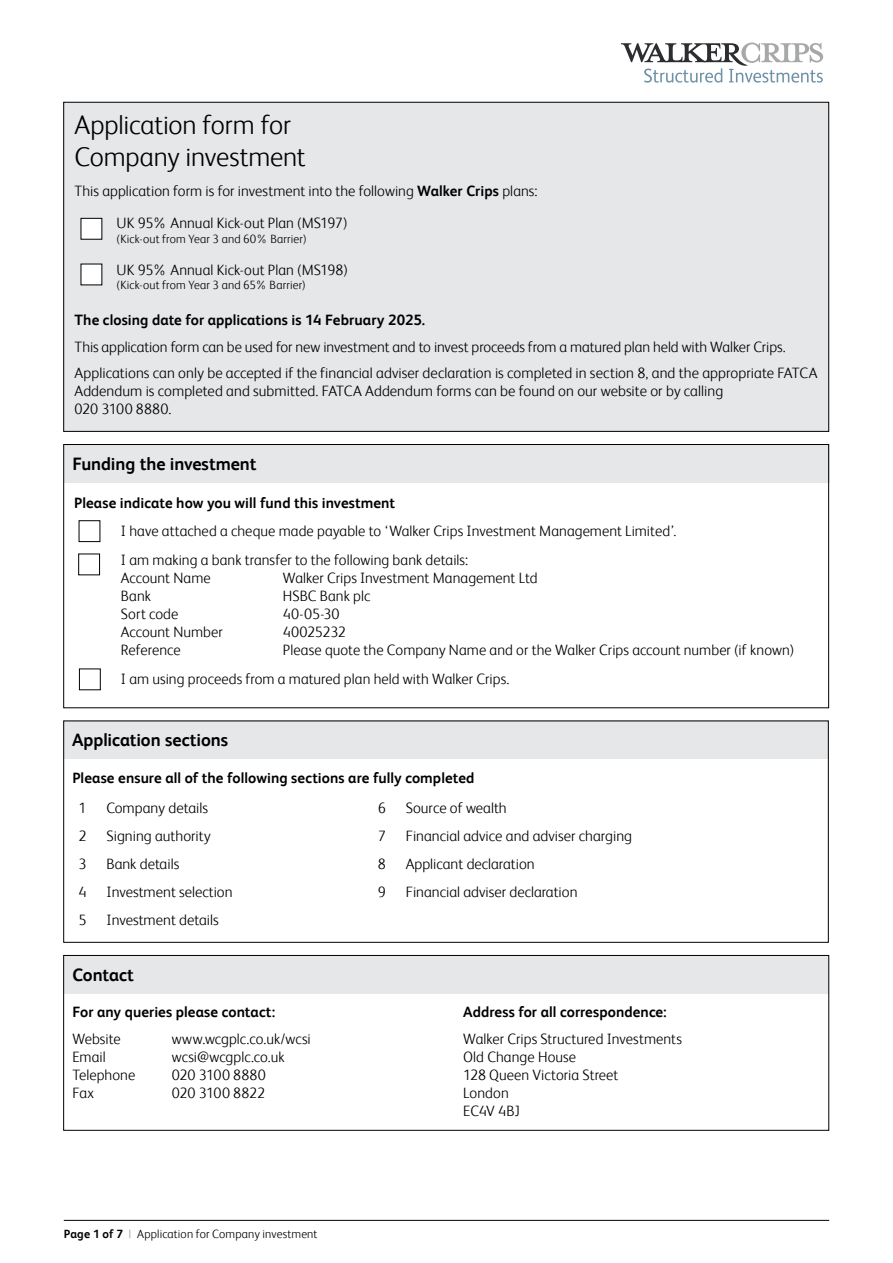
<style>
.page{position:relative;width:893px;height:1263px;background:#fff}
.page>*{position:absolute;margin:0;border:0;box-sizing:border-box;transform-origin:0 0}
.t1{font:300 27px/31.2px "FS Albert";letter-spacing:-.005em;color:#000}
.t2{font:700 18px "FS Albert";letter-spacing:-.005em;color:#000}
.t3{font:300 15px/18px "FS Albert";color:#000}
.t4{font:700 15px "FS Albert";letter-spacing:.005em;color:#000}
.t5{font:300 12px "FS Albert";letter-spacing:.015em;color:#000}
.s1{font-weight:700}
.s2{color:#939598}
</style>
<div class="page">
<hr style="left:64px;top:1220px;width:765px;height:1px;background:#000">
<svg style="left:621px;top:43px;width:202px;height:40px"></svg>
<div style="left:64px;top:444px;width:765px;height:39px;background:#e6e7e8"></div>
<div style="left:79px;top:520px;width:21px;height:22px;border:1px solid #000"></div>
<div style="left:78px;top:554px;width:22px;height:21px;border:1px solid #000"></div>
<div style="left:63px;top:444px;width:766px;height:264px;border:1px solid #000"></div>
<div style="left:64px;top:721px;width:765px;height:38px;background:#e6e7e8"></div>
<div style="left:64px;top:955px;width:765px;height:38px;background:#e6e7e8"></div>
<div style="left:63px;top:955px;width:766px;height:175px;border:1px solid #000"></div>
<div style="left:64px;top:102px;width:765px;height:329px;background:#e6e7e8"></div>
<div style="left:81px;top:218px;width:21px;height:21px;background:#fff"></div>
<div style="left:81px;top:264px;width:21px;height:21px;background:#fff"></div>
<h1 class="t1" style="left:75px;top:109px;width:233px">Application form for<br>Company investment</h1>
<p class="t3" style="left:117px;top:175px;width:422px;line-height:31.8px;text-indent:-42px">This application form is for investment into the following <span class="s1">Walker Crips</span> plans:<br>UK 95% Annual Kick-out Plan (MS197)</p>
<p class="t5" style="left:117px;top:231px;width:191px">(Kick-out from Year 3 and 60% Barrier)</p>
<p class="t3" style="left:117px;top:261px;width:233px">UK 95% Annual Kick-out Plan (MS198)</p>
<p class="t5" style="left:117px;top:278px;width:191px">(Kick-out from Year 3 and 65% Barrier)</p>
<p class="t4" style="left:75px;top:311px;width:352px">The closing date for applications is 14 February 2025.</p>
<p class="t3" style="left:75px;top:333px;width:744px;line-height:26.5px">This application form can be used for new investment and to invest proceeds from a matured plan held with Walker Crips.<br>Applications can only be accepted if the financial adviser declaration is completed in section 8, and the appropriate FATCA</p>
<p class="t3" style="left:75px;top:382px;width:650px">Addendum is completed and submitted. FATCA Addendum forms can be found on our website or by calling<br>020 3100 8880.</p>
<p class="t2" style="left:72px;top:453px;width:186px">Funding the investment</p>
<p class="t4" style="left:74px;top:494px;width:323px">Please indicate how you will fund this investment</p>
<p class="t3" style="left:121px;top:516px;width:557px;line-height:29.1px">I have attached a cheque made payable to ‘Walker Crips Investment Management Limited’.<br>I am making a bank transfer to the following bank details:</p>
<p class="t3" style="left:121px;top:569px;width:91px">Account Name</p>
<p class="t3" style="left:283px;top:569px;width:256px">Walker Crips Investment Management Ltd</p>
<p class="t3" style="left:121px;top:587px;width:32px">Bank</p>
<p class="t3" style="left:283px;top:587px;width:89px">HSBC Bank plc</p>
<p class="t3" style="left:121px;top:605px;width:59px">Sort code</p>
<p class="t3" style="left:283px;top:605px;width:58px">40-05-30</p>
<p class="t3" style="left:121px;top:623px;width:103px">Account Number</p>
<p class="t3" style="left:283px;top:623px;width:65px">40025232</p>
<p class="t3" style="left:121px;top:641px;width:61px">Reference</p>
<p class="t3" style="left:121px;top:635px;width:675px;line-height:29px;text-indent:162px">Please quote the Company Name and or the Walker Crips account number (if known)<br>I am using proceeds from a matured plan held with Walker Crips.</p>
<p class="t2" style="left:72px;top:730px;width:158px">Application sections</p>
<p class="t4" style="left:72px;top:769px;width:404px">Please ensure all of the following sections are fully completed</p>
<p class="t3" style="left:78px;top:798px;width:10px">1</p>
<p class="t3" style="left:106px;top:798px;width:103px">Company details</p>
<p class="t3" style="left:378px;top:798px;width:10px">6</p>
<p class="t3" style="left:406px;top:798px;width:102px">Source of wealth</p>
<p class="t3" style="left:78px;top:826px;width:10px">2</p>
<p class="t3" style="left:106px;top:826px;width:106px">Signing authority</p>
<p class="t3" style="left:378px;top:826px;width:10px">7</p>
<p class="t3" style="left:406px;top:826px;width:228px">Financial advice and adviser charging</p>
<p class="t3" style="left:78px;top:854px;width:10px">3</p>
<p class="t3" style="left:106px;top:854px;width:74px">Bank details</p>
<p class="t3" style="left:378px;top:854px;width:10px">8</p>
<p class="t3" style="left:406px;top:854px;width:130px">Applicant declaration</p>
<p class="t3" style="left:78px;top:882px;width:10px">4</p>
<p class="t3" style="left:106px;top:882px;width:128px">Investment selection</p>
<p class="t3" style="left:378px;top:882px;width:10px">9</p>
<p class="t3" style="left:406px;top:882px;width:173px">Financial adviser declaration</p>
<p class="t3" style="left:78px;top:911px;width:10px">5</p>
<p class="t3" style="left:106px;top:911px;width:114px">Investment details</p>
<p class="t2" style="left:73px;top:964px;width:63px">Contact</p>
<p class="t4" style="left:72px;top:1003px;width:204px">For any queries please contact:</p>
<p class="t3" style="left:72px;top:1030px;width:50px">Website</p>
<p class="t3" style="left:172px;top:1030px;width:141px">www.wcgplc.co.uk/wcsi</p>
<p class="t3" style="left:72px;top:1048px;width:35px">Email</p>
<p class="t3" style="left:172px;top:1048px;width:114px">wcsi@wcgplc.co.uk</p>
<p class="t3" style="left:72px;top:1066px;width:65px">Telephone</p>
<p class="t3" style="left:172px;top:1066px;width:95px">020 3100 8880</p>
<p class="t3" style="left:72px;top:1084px;width:23px">Fax</p>
<p class="t3" style="left:172px;top:1084px;width:95px">020 3100 8822</p>
<p class="t5" style="left:64px;top:1226px;width:255px"><span class="s1">Page 1 of 7</span> <span class="s2">|</span> Application for Company investment</p>
<p class="t4" style="left:463px;top:1003px;width:205px">Address for all correspondence:</p>
<p class="t3" style="left:463px;top:1030px;width:220px">Walker Crips Structured Investments<br>Old Change House<br>128 Queen Victoria Street<br>London<br>EC4V 4BJ</p>
</div>
